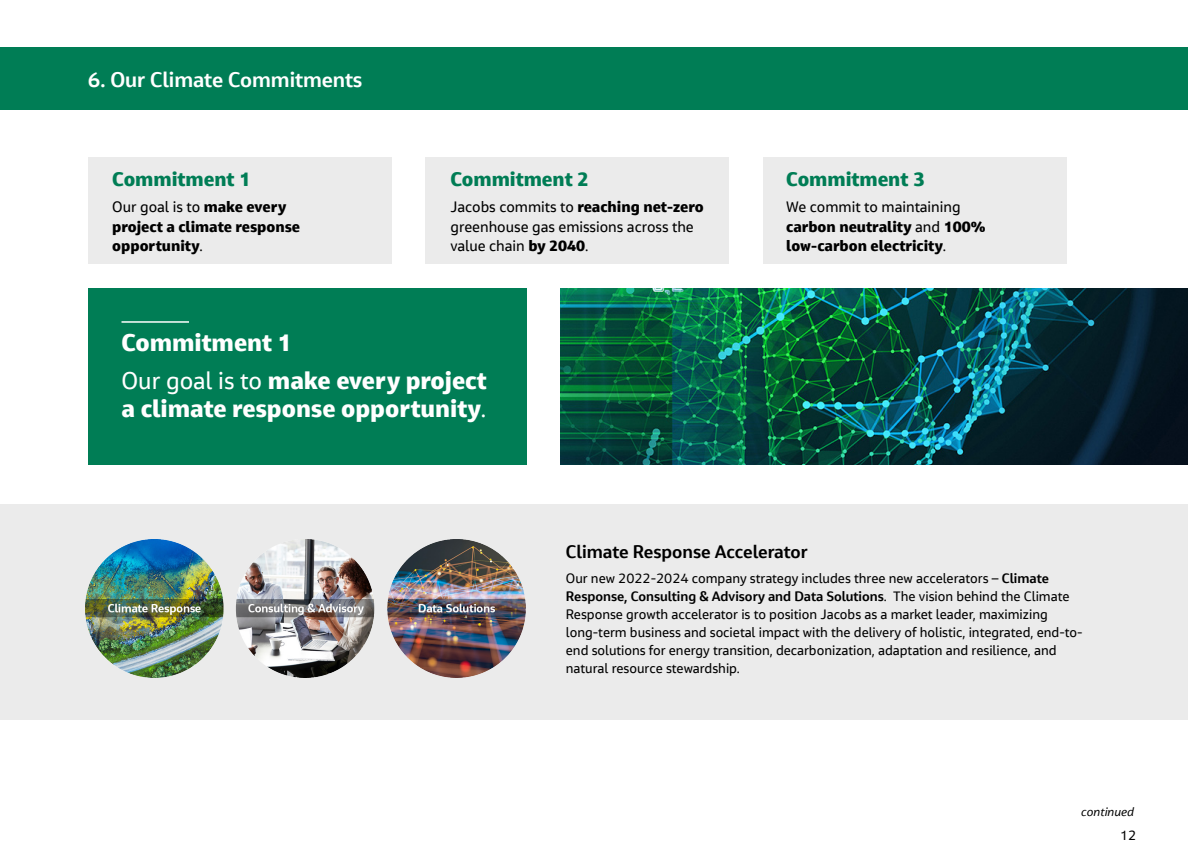
<style>
.page{position:relative;width:1188px;height:864px;background:#fff}
.page>*{position:absolute;margin:0;border:0;box-sizing:border-box;transform-origin:0 0}
.Body_9_12{font:800 24px/28.5px "Jacobs Chronos";color:#fff}
.head_14_17{font:700 21px "Jacobs Chronos";color:#fff}
.Body_9_12-2{font:800 19.5px "Jacobs Chronos";color:#007d55}
.Subhead_12_15{font:700 18px "Jacobs Chronos";color:#000}
.Body_9_12-3{font:800 15px/19.5px "Jacobs Chronos";color:#000}
.Body_9_12-4{font:15px/19.5px "Jacobs Chronos";color:#000}
.Body_9_12-5{font:13.5px/18px "Jacobs Chronos";color:#000}
.Subhead_12_15-2{font:italic 12px "Jacobs Chronos";color:#000}
.s1{font-weight:400}
.s2{font-weight:800}
.s3{font-weight:700}
</style>
<div class="page">
<div style="left:0;top:504px;width:1187px;height:216px;background:#ebebeb"></div>
<div style="left:0;top:47px;width:1188px;height:63px;background:#007d55"></div>
<div style="left:88px;top:288px;width:438px;height:176px;background:#007d55"></div>
<img style="left:560px;top:288px;width:628px;height:176px">
<div style="left:88px;top:157px;width:304px;height:107px;background:#ebebeb"></div>
<div style="left:425px;top:157px;width:304px;height:107px;background:#ebebeb"></div>
<div style="left:763px;top:157px;width:303px;height:107px;background:#ebebeb"></div>
<hr style="left:122px;top:321px;width:67px;height:2px;background:#fff">
<img style="left:85px;top:539px;width:440px;height:139px">
<p class="head_14_17" style="left:88px;top:66px;width:276px">6. Our Climate Commitments</p>
<p class="Body_9_12-2" style="left:112px;top:166px;width:140px">Commitment 1</p>
<p class="Body_9_12-3" style="left:112px;top:197px;width:189px"><span class="s1">Our goal is to</span> make every project a climate response opportunity<span class="s1">.</span></p>
<p class="Body_9_12-2" style="left:451px;top:166px;width:140px">Commitment 2</p>
<p class="Body_9_12-4" style="left:451px;top:197px;width:255px">Jacobs commits to <span class="s2">reaching net-zero </span>greenhouse gas emissions across the value chain <span class="s2">by 2040</span>.</p>
<p class="Body_9_12" style="left:122px;top:328px;width:172px">Commitment 1</p>
<p class="Body_9_12" style="left:122px;top:365px;width:366px"><span class="s1">Our goal is to</span> make every project a climate response opportunity<span class="s1">.</span></p>
<p class="Body_9_12-2" style="left:786px;top:166px;width:140px">Commitment 3</p>
<p class="Body_9_12-3" style="left:786px;top:197px;width:201px"><span class="s1">We commit to maintaining </span>carbon neutrality <span class="s1">and</span> 100% low-carbon electricity<span class="s1">.</span></p>
<p class="Subhead_12_15" style="left:566px;top:540px;width:243px">Climate Response Accelerator</p>
<p class="Body_9_12-5" style="left:566px;top:569px;width:518px">Our new 2022-2024 company strategy includes three new accelerators – <span class="s3">Climate Response, Consulting &amp; Advisory and Data Solutions</span>. The vision behind the Climate Response growth accelerator is to position Jacobs as a market leader, maximizing long-term business and societal impact with the delivery of holistic, integrated, end-to&shy;end solutions for energy transition, decarbonization, adaptation and resilience, and natural resource stewardship.</p>
<p class="Subhead_12_15-2" style="left:1081px;top:804px;width:54px">continued</p>
<p class="Body_9_12-5" style="left:1120px;top:826px;width:18px">12</p>
</div>
